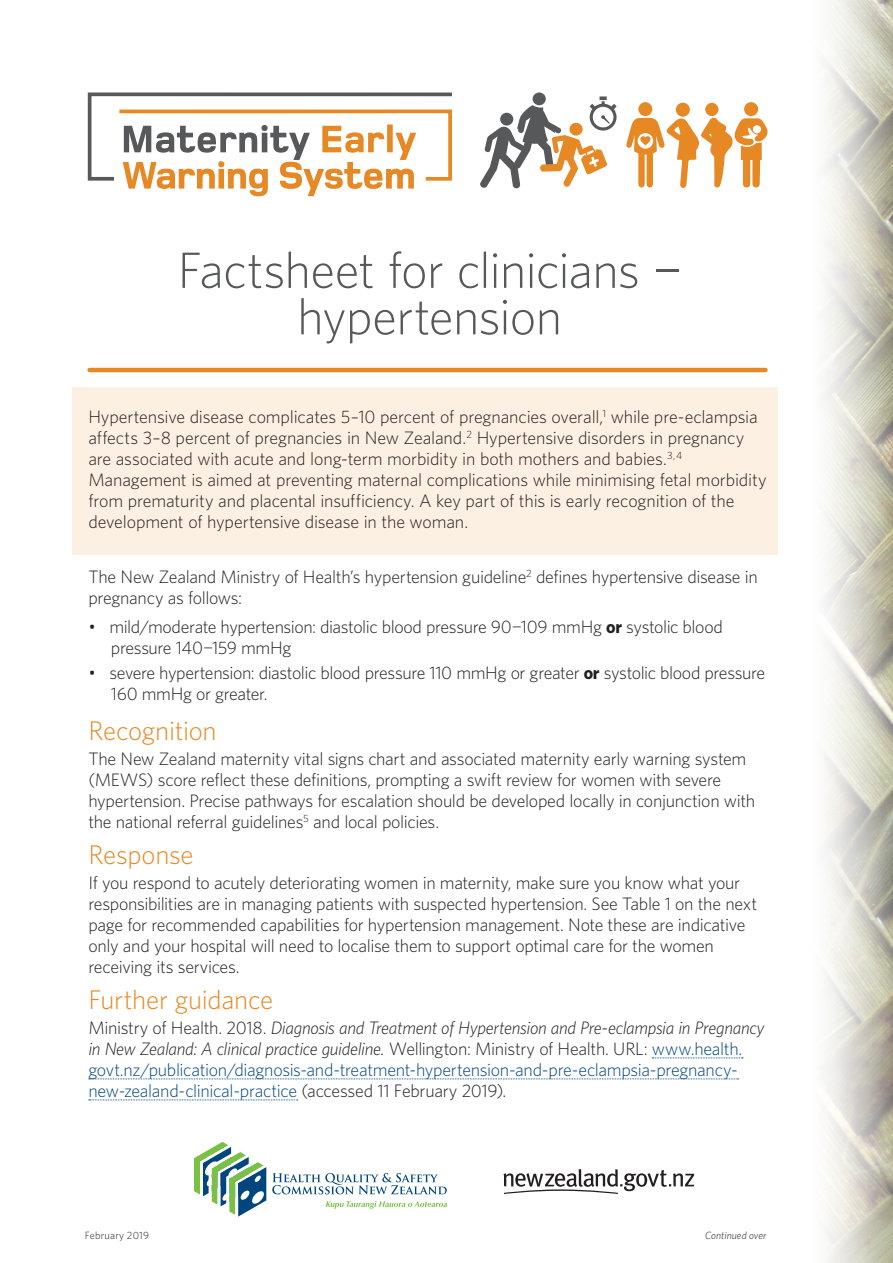
<style>
.page{position:relative;width:893px;height:1263px;background:#fff}
.page>*{position:absolute;margin:0;border:0;box-sizing:border-box;transform-origin:0 0}
.t1{font:300 51px/46.5px "Whitney";letter-spacing:-.02em;color:#57585a;text-align:center}
.t2{font:300 27px "Whitney";letter-spacing:-.01em;color:#e68824}
.t3{font:300 18px/21px "Whitney";letter-spacing:-.015em;color:#231f20}
.t4{font:300 18px/21px "Whitney";letter-spacing:-.02em;color:#00467e}
.t5{font:italic 300 10.5px "Whitney";color:#231f20}
.t6{font:300 10.5px "Whitney";letter-spacing:.015em;color:#231f20}
.s1{font-weight:700}
.s2{color:#231f20}
.s3{font-style:italic;color:#231f20}
</style>
<div class="page">
<img style="left:825px;top:0;width:68px;height:1263px">
<div style="left:72px;top:387px;width:706px;height:167px;background:#fcf0e2"></div>
<hr style="left:90px;top:368px;width:675px;height:4px;background:#e68824">
<svg style="left:194px;top:1141px;width:253px;height:76px"></svg>
<svg style="left:503px;top:1169px;width:191px;height:25px"></svg>
<svg style="left:652px;top:1057px;width:91px;height:1px"></svg>
<svg style="left:89px;top:1078px;width:649px;height:1px"></svg>
<svg style="left:89px;top:1099px;width:209px;height:1px"></svg>
<svg style="left:87px;top:92px;width:365px;height:104px"></svg>
<svg style="left:626px;top:102px;width:141px;height:86px"></svg>
<svg style="left:480px;top:92px;width:137px;height:97px"></svg>
<h1 class="t1" style="left:177px;top:245px;width:506px">Factsheet for clinicians − hypertension</h1>
<p class="t3" style="left:88px;top:405px;width:680px">Hypertensive disease complicates 5–10 percent of pregnancies overall,<sup>1</sup> while pre-eclampsia affects 3–8 percent of pregnancies in New Zealand.<sup>2</sup> Hypertensive disorders in pregnancy are associated with acute and long-term morbidity in both mothers and babies.<sup>3,4<br></sup>Management is aimed at preventing maternal complications while minimising fetal morbidity from prematurity and placental insufficiency. A key part of this is early recognition of the development of hypertensive disease in the woman.</p>
<p class="t3" style="left:88px;top:565px;width:671px">The New Zealand Ministry of Health’s hypertension guideline<sup>2</sup> defines hypertensive disease in pregnancy as follows:</p>
<p class="t3" style="left:111px;top:616px;width:613px;text-indent:-22px">• mild/moderate hypertension: diastolic blood pressure 90−109 mmHg <span class="s1">or</span> systolic blood pressure 140−159 mmHg</p>
<p class="t3" style="left:111px;top:662px;width:656px;text-indent:-23px">• severe hypertension: diastolic blood pressure 110 mmHg or greater <span class="s1">or</span> systolic blood pressure<br>160 mmHg or greater.</p>
<h2 class="t2" style="left:88px;top:713px;width:130px">Recognition</h2>
<p class="t3" style="left:88px;top:748px;width:668px">The New Zealand maternity vital signs chart and associated maternity early warning system (MEWS) score reflect these definitions, prompting a swift review for women with severe hypertension. Precise pathways for escalation should be developed locally in conjunction with the national referral guidelines<sup>5</sup> and local policies.</p>
<h2 class="t2" style="left:88px;top:836px;width:107px">Response</h2>
<p class="t3" style="left:88px;top:872px;width:670px">If you respond to acutely deteriorating women in maternity, make sure you know what your responsibilities are in managing patients with suspected hypertension. See Table 1 on the next page for recommended capabilities for hypertension management. Note these are indicative only and your hospital will need to localise them to support optimal care for the women receiving its services.</p>
<h2 class="t2" style="left:88px;top:981px;width:186px">Further guidance</h2>
<p class="t4" style="left:88px;top:1016px;width:678px"><span class="s2">Ministry of Health. 2018.</span> <span class="s3">Diagnosis and Treatment of Hypertension and Pre-eclampsia in Pregnancy in New Zealand: A clinical practice guideline.</span> <span class="s2">Wellington: Ministry of Health. URL:</span> www.health. govt.nz/publication/diagnosis-and-treatment-hypertension-and-pre-eclampsia-pregnancy&shy;new-zealand-clinical-practice <span class="s2">(accessed 11 February 2019).</span></p>
<p class="t6" style="left:85px;top:1228px;width:66px">February 2019</p>
<p class="t5" style="left:705px;top:1228px;width:63px">Continued over</p>
</div>
